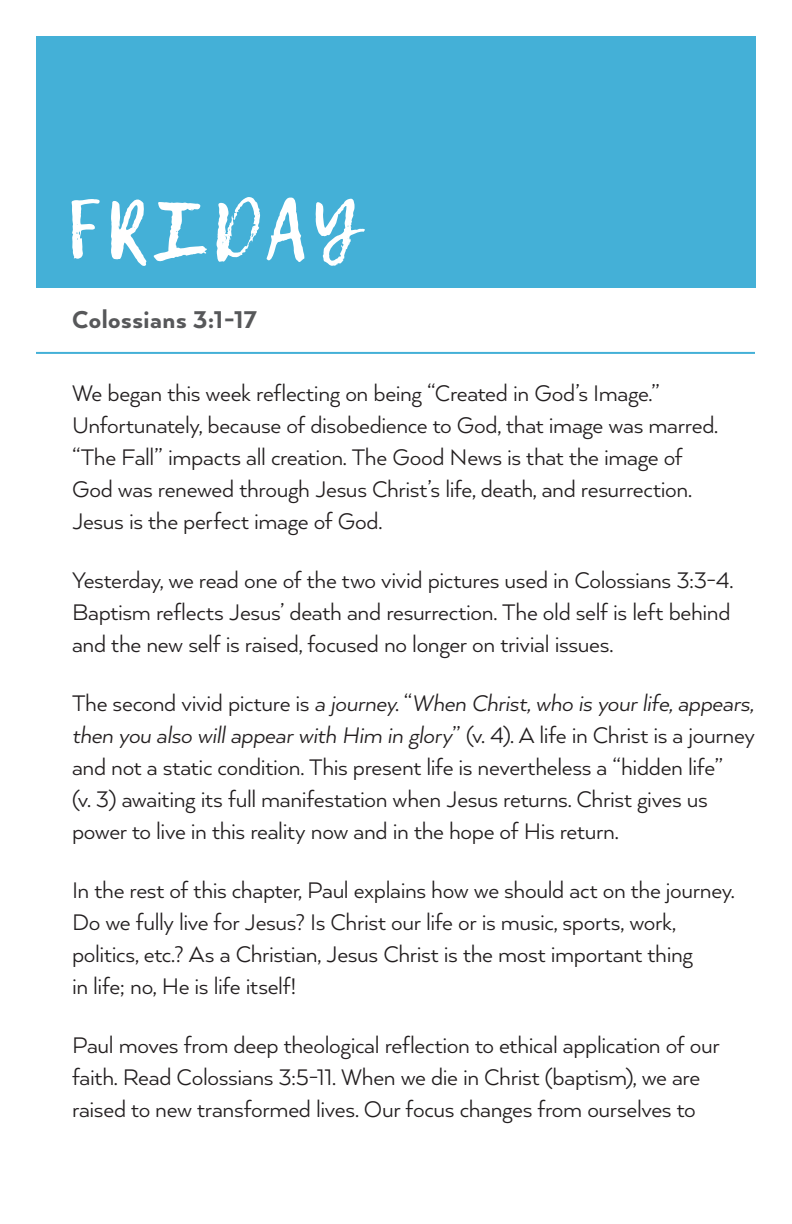
<style>
.page{position:relative;width:792px;height:1224px;background:#fff}
.page>*{position:absolute;margin:0;border:0;box-sizing:border-box;transform-origin:0 0}
.Big_weekday_title{font:80px "Lemon Tuesday";letter-spacing:.07em;color:#fff}
.Weekly_verses{font:800 28px "Arquitecta";letter-spacing:.02em;color:#57585a}
.Body{font:26px/32px "Arquitecta";letter-spacing:-.015em;color:#231f20}
.s1{font-style:italic}
</style>
<div class="page">
<div style="left:36px;top:36px;width:720px;height:252px;background:#44b0d7"></div>
<hr style="left:36px;top:352px;width:719px;height:2px;background:#44b0d7">
<p class="Big_weekday_title" style="left:66px;top:182px;width:294px">FRIDAY</p>
<p class="Weekly_verses" style="left:72px;top:302px;width:186px">Colossians 3:1-17</p>
<p class="Body" style="left:72px;top:376px;width:648px">We began this week reflecting on being “Created in God’s Image.” Unfortunately, because of disobedience to God, that image was marred. “The Fall” impacts all creation. The Good News is that the image of God was renewed through Jesus Christ’s life, death, and resurrection.<br>Jesus is the perfect image of God.</p>
<p class="Body" style="left:72px;top:563px;width:663px;text-align:justify">Yesterday, we read one of the two vivid pictures used in Colossians 3:3-4.<br>Baptism reflects Jesus’ death and resurrection. The old self is left behind and the new self is raised, focused no longer on trivial issues.</p>
<p class="Body" style="left:72px;top:686px;width:684px">The second vivid picture is <span class="s1">a journey</span>. “<span class="s1">When Christ, who is your life, appears, then you also will appear with Him in glory</span>” (v. 4). A life in Christ is a journey and not a static condition. This present life is nevertheless a “hidden life”<br>(v. 3) awaiting its full manifestation when Jesus returns. Christ gives us power to live in this reality now and in the hope of His return.</p>
<p class="Body" style="left:72px;top:873px;width:664px">In the rest of this chapter, Paul explains how we should act on the journey.<br>Do we fully live for Jesus? Is Christ our life or is music, sports, work, politics, etc.? As a Christian, Jesus Christ is the most important thing<br>in life; no, He is life itself!</p>
<p class="Body" style="left:72px;top:1028px;width:649px">Paul moves from deep theological reflection to ethical application of our faith. Read Colossians 3:5-11. When we die in Christ (baptism), we are raised to new transformed lives. Our focus changes from ourselves to</p>
</div>
